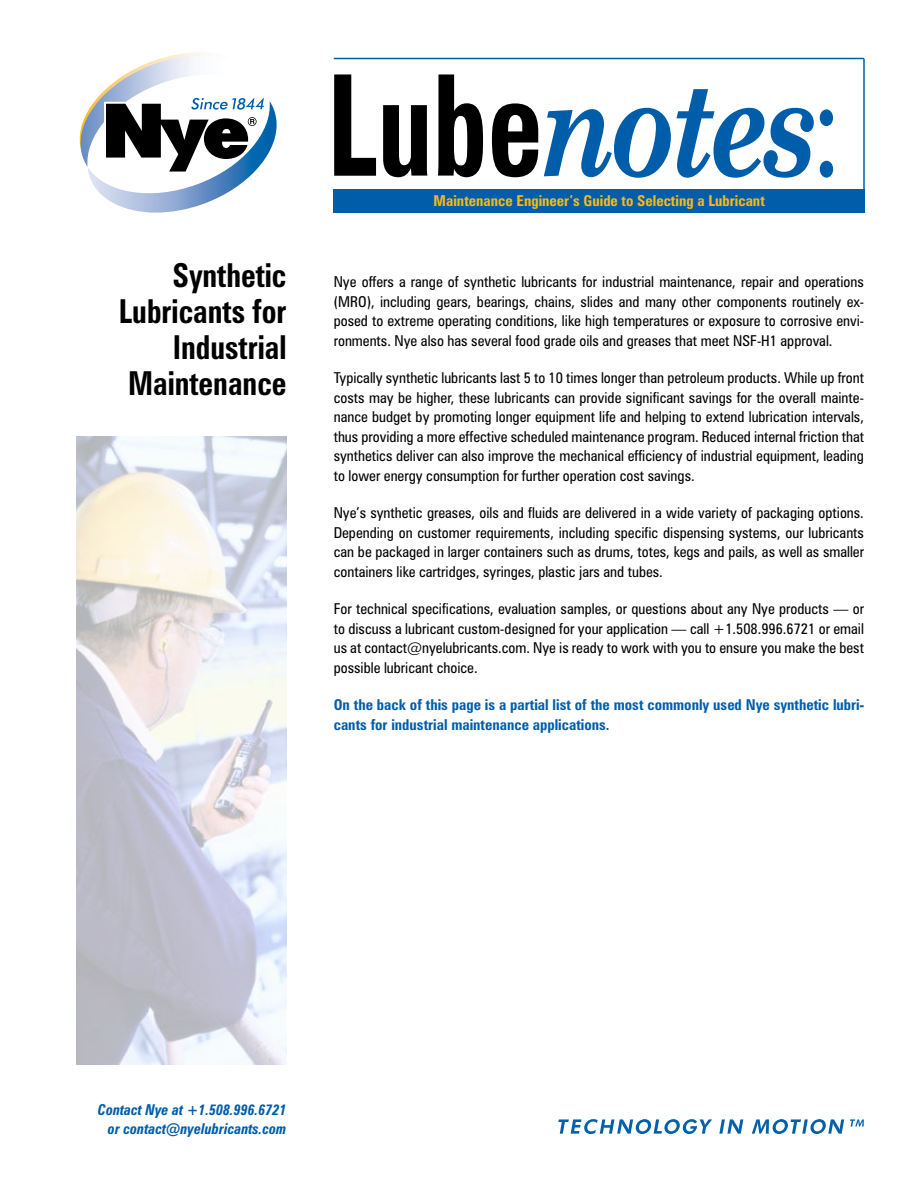
<style>
.page{position:relative;width:918px;height:1188px;background:#fff}
.page>*{position:absolute;margin:0;border:0;box-sizing:border-box;transform-origin:0 0}
.t1{font:italic 700 140.7px "Century Schoolbook";letter-spacing:-.05em;color:#005daa;scale:.8 1}
.t2{font:700 condensed 33px/36px "Zurich BT";color:#000;text-align:right;scale:.91 1}
.t3{font:condensed 15px/19.5px "Zurich BT";color:#000;text-align:justify}
.t4{font:700 condensed 15px/19.5px "Zurich BT";color:#005daa}
.t5{font:italic 700 condensed 15px/19.5px "Zurich BT";color:#005daa;text-align:right;scale:.95 1}
.t6{font:700 condensed 15px "Zurich BT";color:#fdb913}
.s1{font-family:"Zurich BT";font-style:normal;font-stretch:condensed;color:#000}
.s2{font-weight:400;font-style:normal}
</style>
<div class="page">
<hr style="left:334px;top:58px;width:530px;height:1px;background:#005daa">
<hr style="left:863px;top:58px;width:2px;height:152px;background:#005daa">
<div style="left:334px;top:189px;width:531px;height:23px;background:#005daa"></div>
<img style="left:76px;top:436px;width:210px;height:629px">
<svg style="left:79px;top:55px;width:198px;height:158px"></svg>
<svg style="left:752px;top:1119px;width:92px;height:15px"></svg>
<svg style="left:558px;top:1119px;width:154px;height:15px"></svg>
<svg style="left:719px;top:1119px;width:24px;height:15px"></svg>
<svg style="left:850px;top:1119px;width:14px;height:8px"></svg>
<h2 class="t2" style="left:119px;top:257px;width:186px">Synthetic<br>Lubricants for<br>Industrial<br>Maintenance</h2>
<h1 class="t1" style="left:327px;top:18px;width:645px"><span class="s1">Lube</span>notes<span class="s2">:</span></h1>
<p class="t6" style="left:434px;top:191px;width:333px">Maintenance Engineer’s Guide to Selecting a Lubricant</p>
<p class="t3" style="left:334px;top:272px;width:532px">Nye offers a range of synthetic lubricants for industrial maintenance, repair and operations (MRO), including gears, bearings, chains, slides and many other components routinely ex&shy;posed to extreme operating conditions, like high temperatures or exposure to corrosive envi&shy;ronments. Nye also has several food grade oils and greases that meet NSF-H1 approval.</p>
<p class="t3" style="left:334px;top:368px;width:532px">Typically synthetic lubricants last 5 to 10 times longer than petroleum products. While up front costs may be higher, these lubricants can provide significant savings for the overall mainte&shy;nance budget by promoting longer equipment life and helping to extend lubrication intervals, thus providing a more effective scheduled maintenance program. Reduced internal friction that synthetics deliver can also improve the mechanical efficiency of industrial equipment, leading to lower energy consumption for further operation cost savings.</p>
<p class="t3" style="left:334px;top:503px;width:532px">Nye’s synthetic greases, oils and fluids are delivered in a wide variety of packaging options.<br>Depending on customer requirements, including specific dispensing systems, our lubricants can be packaged in larger containers such as drums, totes, kegs and pails, as well as smaller containers like cartridges, syringes, plastic jars and tubes.</p>
<p class="t3" style="left:334px;top:599px;width:532px">For technical specifications, evaluation samples, or questions about any Nye products — or to discuss a lubricant custom-designed for your application — call +1.508.996.6721 or email us at contact@nyelubricants.com. Nye is ready to work with you to ensure you make the best possible lubricant choice.</p>
<p class="t4" style="left:334px;top:695px;width:532px">On the back of this page is a partial list of the most commonly used Nye synthetic lubri&shy;cants for industrial maintenance applications.</p>
<p class="t5" style="left:98px;top:1099px;width:200px">Contact Nye at +1.508.996.6721 or contact@nyelubricants.com</p>
</div>
